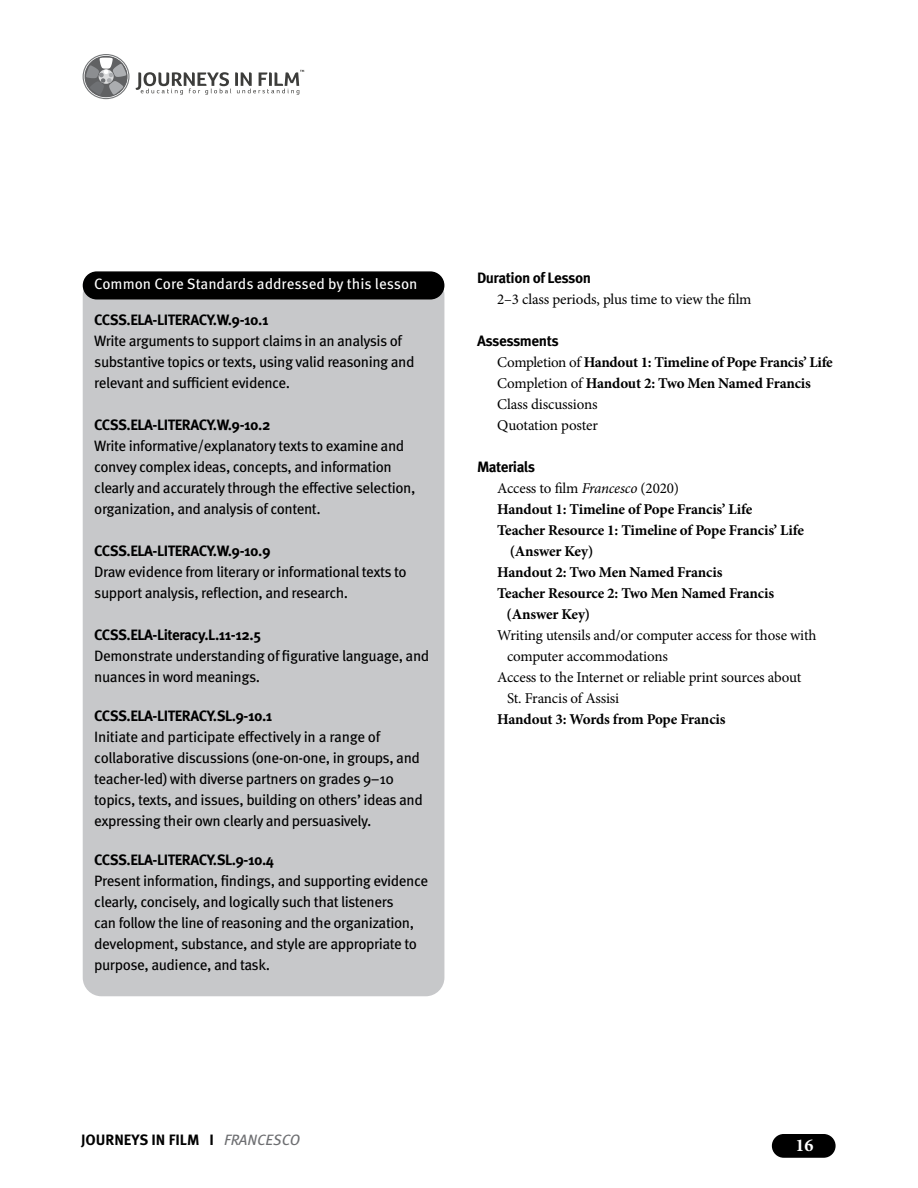
<style>
.page{position:relative;width:918px;height:1188px;background:#fff}
.page>*{position:absolute;margin:0;border:0;box-sizing:border-box;transform-origin:0 0}
.t1{font:700 18px "Minion Pro";color:#fff}
.t2{font:15px/21px "Meta OT";letter-spacing:-.03em;color:#000}
.t3{font:700 15px/21px "Minion Pro";letter-spacing:-.015em;color:#000}
.t4{font:15px "Minion Pro";letter-spacing:-.01em;color:#000}
.t5{font:700 15px "Meta OT";letter-spacing:-.03em;color:#000}
.t6{font:15px "Meta OT";color:#fff}
.t7{font:700 15px "Meta OT";color:#000}
.s1{font-weight:400}
.s2{font-style:italic}
.s3{font-weight:400;font-style:italic;color:#6d6e71}
</style>
<div class="page">
<div style="left:83px;top:277px;width:361px;height:719px;background:#c7c8ca;border-radius:18px"></div>
<div style="left:83px;top:272px;width:361px;height:27px;background:#000;border-radius:13px"></div>
<div style="left:83px;top:271px;width:361px;height:28px;border:2px solid #000;border-radius:13px"></div>
<svg style="left:83px;top:54px;width:47px;height:45px"></svg>
<svg style="left:136px;top:70px;width:168px;height:25px"></svg>
<div style="left:773px;top:1135px;width:62px;height:22px;background:#000;border-radius:11px"></div>
<div style="left:772px;top:1134px;width:64px;height:24px;border:2px solid #000;border-radius:11px"></div>
<p class="t6" style="left:94px;top:275px;width:325px">Common Core Standards addressed by this lesson</p>
<p class="t5" style="left:94px;top:310px;width:176px">CCSS.ELA-LITERACY.W.9-10.1</p>
<p class="t2" style="left:94px;top:331px;width:322px">Write arguments to support claims in an analysis of substantive topics or texts, using valid reasoning and relevant and sufficient evidence.</p>
<p class="t5" style="left:94px;top:415px;width:178px">CCSS.ELA-LITERACY.W.9-10.2</p>
<p class="t2" style="left:94px;top:436px;width:323px">Write informative/explanatory texts to examine and convey complex ideas, concepts, and information clearly and accurately through the effective selection, organization, and analysis of content.</p>
<p class="t5" style="left:94px;top:541px;width:178px">CCSS.ELA-LITERACY.W.9-10.9</p>
<p class="t2" style="left:94px;top:562px;width:314px">Draw evidence from literary or informational texts to support analysis, reflection, and research.</p>
<p class="t5" style="left:94px;top:625px;width:168px">CCSS.ELA-Literacy.L.11-12.5</p>
<p class="t2" style="left:94px;top:646px;width:337px">Demonstrate understanding of figurative language, and nuances in word meanings.</p>
<p class="t5" style="left:94px;top:706px;width:180px">CCSS.ELA-LITERACY.SL.9-10.1</p>
<p class="t2" style="left:94px;top:727px;width:330px">Initiate and participate effectively in a range of collaborative discussions (one-on-one, in groups, and teacher-led) with diverse partners on grades 9–10 topics, texts, and issues, building on others’ ideas and expressing their own clearly and persuasively.</p>
<p class="t5" style="left:94px;top:850px;width:181px">CCSS.ELA-LITERACY.SL.9-10.4</p>
<p class="t2" style="left:94px;top:871px;width:335px">Present information, findings, and supporting evidence clearly, concisely, and logically such that listeners<br>can follow the line of reasoning and the organization, development, substance, and style are appropriate to purpose, audience, and task.</p>
<p class="t5" style="left:477px;top:268px;width:116px">Duration of Lesson</p>
<p class="t4" style="left:497px;top:289px;width:256px">2–3 class periods, plus time to view the film</p>
<p class="t5" style="left:477px;top:331px;width:83px">Assessments</p>
<p class="t3" style="left:497px;top:351px;width:337px"><span class="s1">Completion of</span> Handout 1: Timeline of Pope Francis’ Life <span class="s1">Completion of</span> Handout 2: Two Men Named Francis <span class="s1">Class discussions<br>Quotation poster</span></p>
<p class="t5" style="left:477px;top:457px;width:60px">Materials</p>
<p class="t4" style="left:497px;top:478px;width:183px">Access to film <span class="s2">Francesco</span> (2020)</p>
<p class="t3" style="left:497px;top:498px;width:257px">Handout 1: Timeline of Pope Francis’ Life</p>
<p class="t3" style="left:497px;top:519px;width:308px">Teacher Resource 1: Timeline of Pope Francis’ Life</p>
<p class="t3" style="left:510px;top:540px;width:85px">(Answer Key)</p>
<p class="t3" style="left:497px;top:561px;width:227px">Handout 2: Two Men Named Francis</p>
<p class="t3" style="left:497px;top:582px;width:278px">Teacher Resource 2: Two Men Named Francis</p>
<p class="t3" style="left:507px;top:603px;width:85px">(Answer Key)</p>
<p class="t4" style="left:497px;top:625px;width:321px">Writing utensils and/or computer access for those with</p>
<p class="t4" style="left:507px;top:646px;width:162px">computer accommodations</p>
<p class="t4" style="left:497px;top:667px;width:304px">Access to the Internet or reliable print sources about</p>
<p class="t4" style="left:507px;top:688px;width:114px">St. Francis of Assisi</p>
<p class="t3" style="left:497px;top:708px;width:230px">Handout 3: Words from Pope Francis</p>
<p class="t7" style="left:81px;top:1131px;width:221px">JOURNEYS IN FILM I <span class="s3">FRANCESCO</span></p>
<p class="t1" style="left:795px;top:1132px;width:19px">16</p>
</div>
